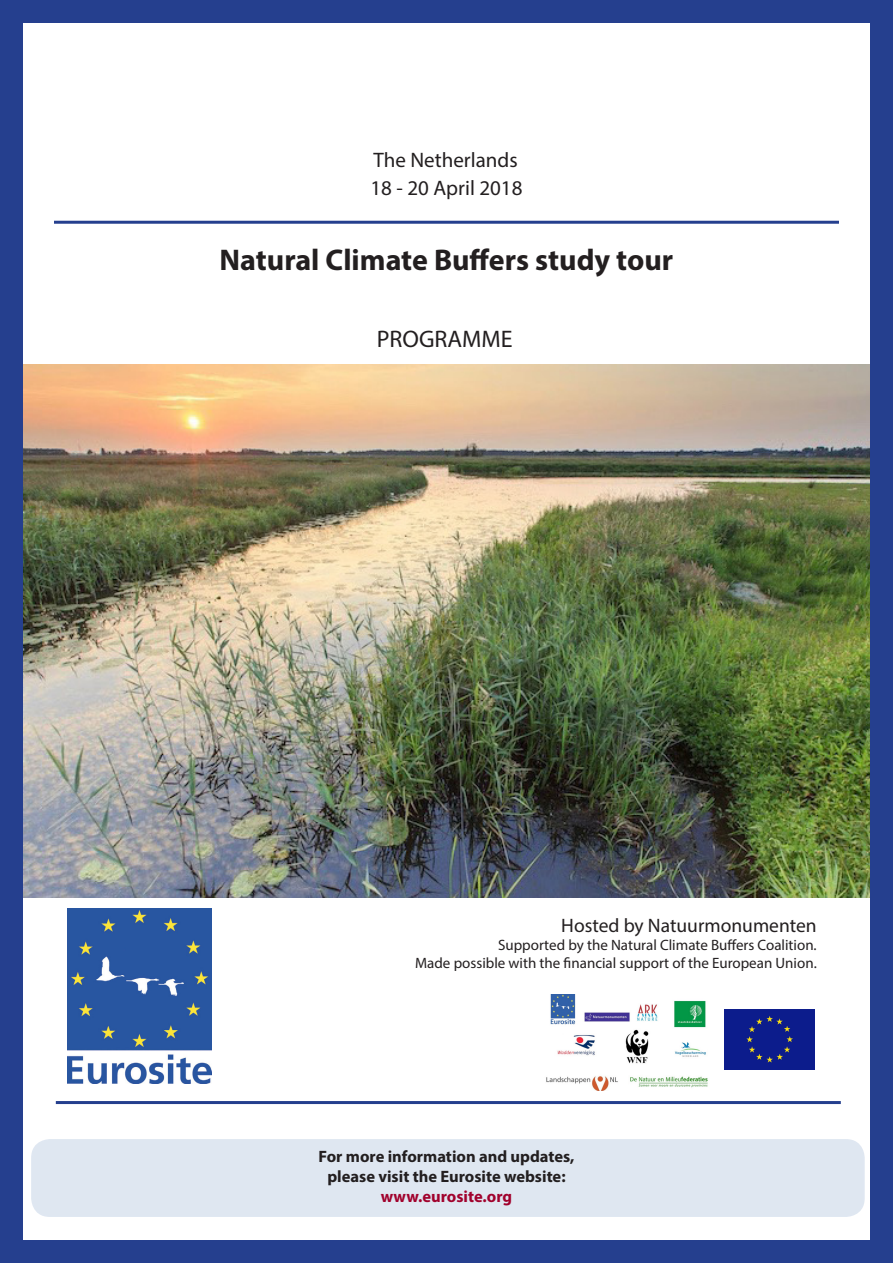
<style>
.page{position:relative;width:893px;height:1263px;background:#fff}
.page>*{position:absolute;margin:0;border:0;box-sizing:border-box;transform-origin:0 0}
.t1{font:700 30px "Myriad Pro";color:#231f20}
.t2{font:24px "Myriad Pro";color:#231f20}
.t3{font:21px "Myriad Pro";color:#231f20}
.t4{font:19.5px "Myriad Pro";color:#231f20}
.t5{font:700 16.5px/19.8px "Myriad Pro";color:#231f20;text-align:center}
.t6{font:700 16.5px "Myriad Pro";color:#a1022d}
.t7{font:15px "Myriad Pro";color:#231f20}
</style>
<div class="page">
<div style="left:0;top:0;width:893px;height:23px;background:#253f8e"></div>
<div style="left:0;top:0;width:23px;height:1263px;background:#253f8e"></div>
<div style="left:870px;top:0;width:23px;height:1263px;background:#253f8e"></div>
<div style="left:0;top:1240px;width:893px;height:23px;background:#253f8e"></div>
<hr style="left:54px;top:221px;width:785px;height:3px;background:#253f8e">
<hr style="left:56px;top:1101px;width:785px;height:3px;background:#253f8e">
<div style="left:32px;top:1140px;width:832px;height:76px;background:#dfe7f1;border-radius:18px"></div>
<div style="left:31px;top:1139px;width:834px;height:78px;border:2px solid #b0c4de;border-radius:18px"></div>
<img style="left:67px;top:909px;width:144px;height:174px">
<div style="left:724px;top:1009px;width:90px;height:60px;background:#0c1c8c"></div>
<img style="left:23px;top:365px;width:847px;height:532px">
<img style="left:546px;top:994px;width:162px;height:96px">
<p class="t3" style="left:373px;top:147px;width:146px">The Netherlands</p>
<p class="t3" style="left:370px;top:175px;width:153px">18 - 20 April 2018</p>
<p class="t1" style="left:220px;top:240px;width:455px">Natural Climate Buffers study tour</p>
<p class="t2" style="left:377px;top:324px;width:137px">PROGRAMME</p>
<p class="t4" style="left:561px;top:914px;width:257px">Hosted by Natuurmonumenten</p>
<p class="t7" style="left:498px;top:936px;width:320px">Supported by the Natural Climate Buffers Coalition.</p>
<p class="t7" style="left:415px;top:954px;width:403px">Made possible with the financial support of the European Union.</p>
<p class="t5" style="left:318px;top:1146px;width:258px">For more information and updates, please visit the Eurosite website:</p>
<p class="t6" style="left:381px;top:1185px;width:133px">www.eurosite.org</p>
</div>
